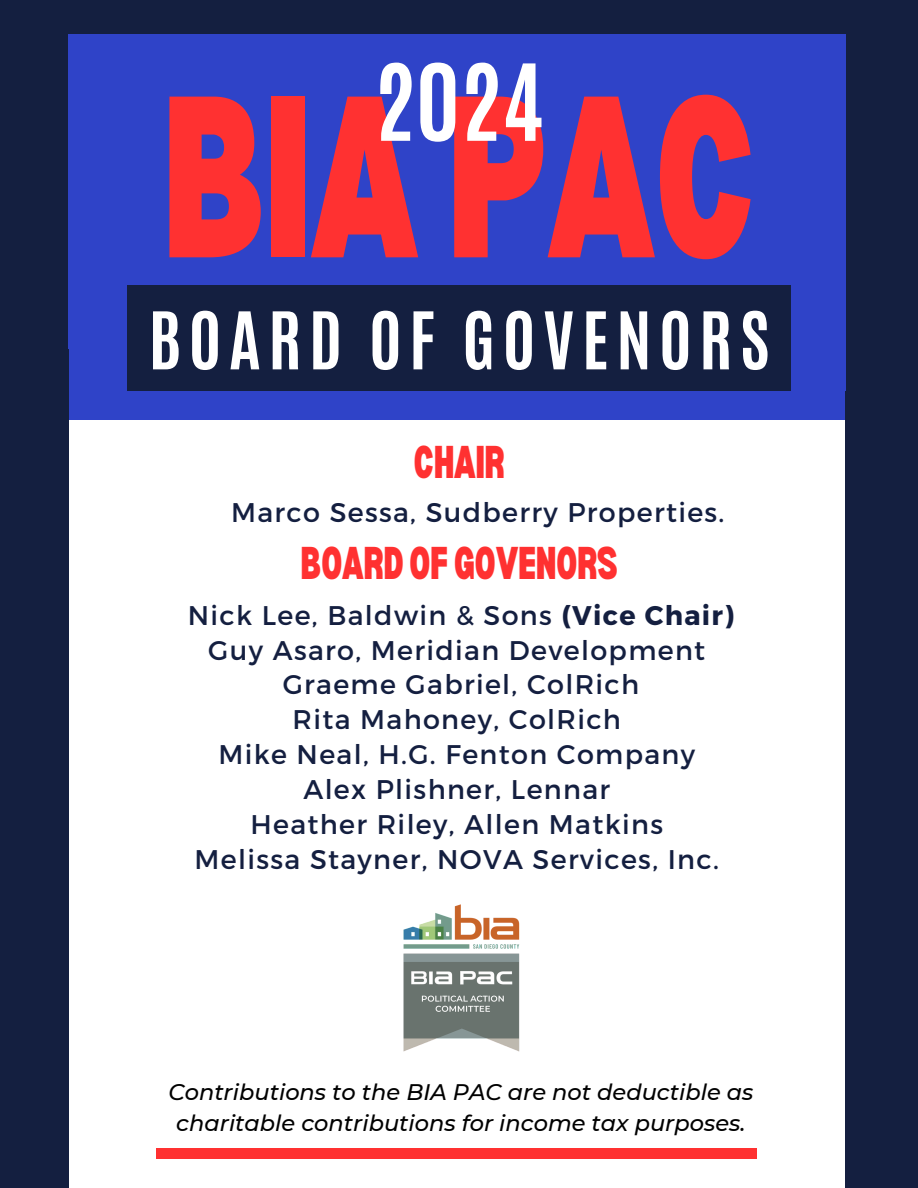
<style>
.page{position:relative;width:918px;height:1188px;background:#141f40}
.page>*{position:absolute;margin:0;border:0;box-sizing:border-box;transform-origin:0 0}
.t1{font:900 condensed 225px "Bernoru";letter-spacing:-.015em;color:#ff3131}
.t2{font:700 90px "Antonio";color:#fff}
.t3{font:700 67.5px "Antonio";letter-spacing:.11em;color:#fff}
.t4{font:900 condensed 45px "Bernoru";letter-spacing:-.015em;color:#ff3131}
.t5{font:27px/34.8px "Montserrat";letter-spacing:.05em;color:#141f40;text-align:center}
.t6{font:italic 500 22.5px/31.5px "Montserrat";color:#000;text-align:center}
.s1{font-weight:700}
</style>
<div class="page">
<div style="left:68px;top:35px;width:777px;height:1118px;background:#2f43c8"></div>
<div style="left:0;top:420px;width:918px;height:768px;background:#fff"></div>
<div style="left:127px;top:286px;width:664px;height:105px;background:#141f40"></div>
<div style="left:157px;top:1148px;width:600px;height:11px;background:#ff3131"></div>
<img style="left:403px;top:904px;width:117px;height:148px">
<div style="left:0;top:750px;width:68px;height:438px;background:#141f40"></div>
<div style="left:845px;top:793px;width:73px;height:395px;background:#141f40"></div>
<div style="left:0;top:350px;width:68px;height:454px;background:#141f40"></div>
<div style="left:845px;top:392px;width:73px;height:454px;background:#141f40"></div>
<h3 class="t2" style="left:374px;top:38px;width:171px">2024</h3>
<h1 class="t1" style="left:162px;top:49px;width:597px">BIAPAC</h1>
<h4 class="t3" style="left:148px;top:292px;width:623px">BOARD OF GOVENORS</h4>
<h5 class="t4" style="left:414px;top:437px;width:93px">CHAIR</h5>
<p class="t5" style="left:231px;top:494px;width:495px">Marco Sessa, Sudberry Properties.</p>
<h4 class="t4" style="left:301px;top:538px;width:319px">BOARDOFGOVENORS</h4>
<p class="t5" style="left:188px;top:596px;width:548px">Nick Lee, Baldwin &amp; Sons <span class="s1">(Vice Chair)<br></span>Guy Asaro, Meridian Development<br>Graeme Gabriel, ColRich<br>Rita Mahoney, ColRich<br>Mike Neal, H.G. Fenton Company<br>Alex Plishner, Lennar<br>Heather Riley, Allen Matkins<br>Melissa Stayner, NOVA Services, Inc.</p>
<h5 class="t6" style="left:168px;top:1076px;width:586px">Contributions to the BIA PAC are not deductible as charitable contributions for income tax purposes.</h5>
</div>
